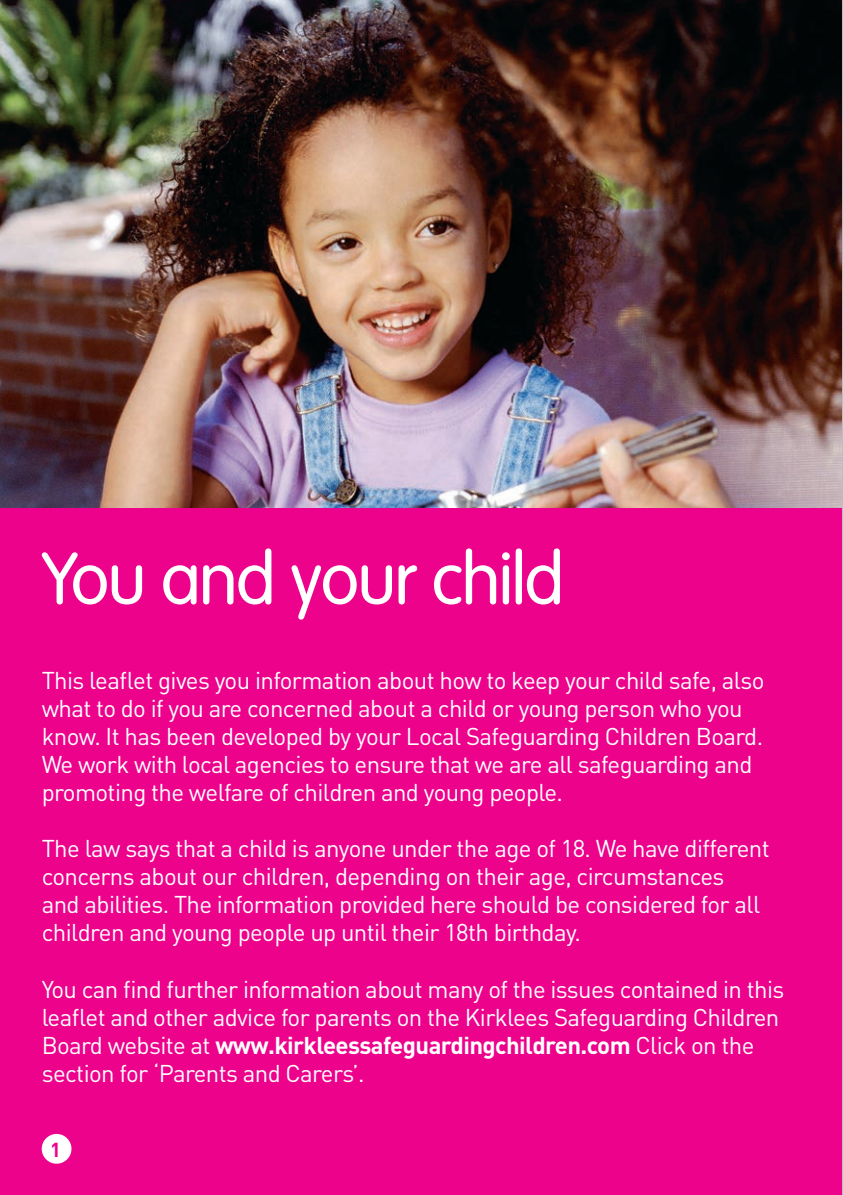
<style>
.page{position:relative;width:843px;height:1195px;background:#fff}
.page>*{position:absolute;margin:0;border:0;box-sizing:border-box;transform-origin:0 0}
.t1{font:300 72px "VAG Rounded LT";letter-spacing:-.025em;color:#fff}
.t2{font:24px/28px "DIN";letter-spacing:-.025em;color:#fff}
.t3{font:700 20px "DIN";color:#ed028c}
.s1{font-weight:700}
</style>
<div class="page">
<hr style="left:841px;top:0;width:2px;height:1194px;background:#bcbdc0">
<div style="left:0;top:507px;width:841px;height:687px;background:#ed028c"></div>
<img style="left:0;top:0;width:841px;height:507px">
<div style="left:42px;top:1133px;width:29px;height:30px;background:#fff;border-radius:50%"></div>
<h1 class="t1" style="left:42px;top:537px;width:524px">You and your child</h1>
<p class="t2" style="left:42px;top:666px;width:724px">This leaflet gives you information about how to keep your child safe, also what to do if you are concerned about a child or young person who you know. It has been developed by your Local Safeguarding Children Board.<br>We work with local agencies to ensure that we are all safeguarding and promoting the welfare of children and young people.</p>
<p class="t2" style="left:42px;top:835px;width:729px">The law says that a child is anyone under the age of 18. We have different concerns about our children, depending on their age, circumstances<br>and abilities. The information provided here should be considered for all children and young people up until their 18th birthday.</p>
<p class="t2" style="left:42px;top:975px;width:744px">You can find further information about many of the issues contained in this leaflet and other advice for parents on the Kirklees Safeguarding Children Board website at <span class="s1">www.kirkleessafeguardingchildren.com</span> Click on the section for ‘Parents and Carers’.</p>
<p class="t3" style="left:50px;top:1136px;width:12px">1</p>
</div>
